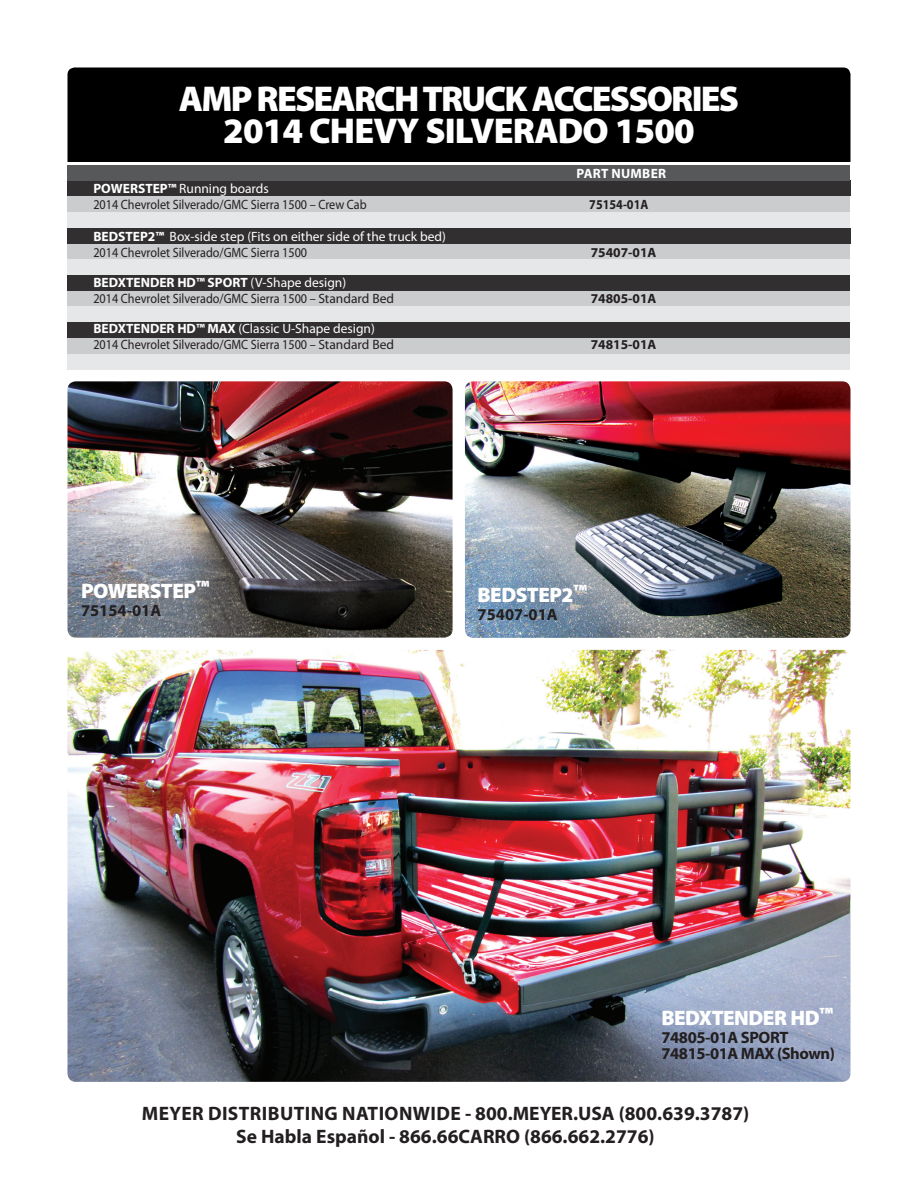
<style>
.page{position:relative;width:918px;height:1188px;background:#fff}
.page>*{position:absolute;margin:0;border:0;box-sizing:border-box;transform-origin:0 0}
.t1{font:900 36px "Myriad Pro";letter-spacing:-.05em;color:#fff}
.t2{font:900 36px "Myriad Pro";letter-spacing:-.025em;color:#fff}
.t3{font:900 21px "Myriad Pro";letter-spacing:-.025em;color:#fff}
.t4{font:700 19.5px "Myriad Pro";letter-spacing:.02em;color:#231f20}
.t5{font:700 19.5px "Myriad Pro";color:#231f20}
.t6{font:700 16.5px "Myriad Pro";letter-spacing:-.025em;color:#231f20}
.t7{font:700 16.5px "Myriad Pro";color:#231f20}
.t8{font:13.5px "Myriad Pro";color:#231f20;scale:.9 1}
.t9{font:13.5px "Myriad Pro";color:#fff}
.t10{font:700 13.5px "Myriad Pro";color:#fff}
.t11{font:700 13.5px "Myriad Pro";color:#231f20}
.t12{font:700 13.5px "Myriad Pro";letter-spacing:.02em;color:#fff}
.t13{font:700 13.5px "Myriad Pro";color:#231f20;scale:.9 1}
.s1{font-weight:700}
.s2{font-weight:400}
</style>
<div class="page">
<div style="left:68px;top:68px;width:783px;height:94px;background:#000001"></div>
<div style="left:68px;top:166px;width:782px;height:202px;background:#cbccce"></div>
<div style="left:68px;top:181px;width:783px;height:15px;background:#312f30"></div>
<div style="left:68px;top:260px;width:782px;height:15px;background:#e6e7e9"></div>
<div style="left:68px;top:306px;width:782px;height:15px;background:#e6e7e9"></div>
<div style="left:68px;top:354px;width:782px;height:16px;background:#e6e7e9"></div>
<div style="left:68px;top:228px;width:783px;height:15px;background:#312f30"></div>
<div style="left:68px;top:166px;width:782px;height:15px;background:#57585a"></div>
<div style="left:68px;top:212px;width:782px;height:15px;background:#e6e7e9"></div>
<div style="left:68px;top:275px;width:782px;height:16px;background:#312f30"></div>
<div style="left:68px;top:322px;width:782px;height:15px;background:#312f30"></div>
<img style="left:465px;top:381px;width:385px;height:257px">
<img style="left:68px;top:381px;width:385px;height:257px">
<img style="left:68px;top:650px;width:782px;height:432px">
<p class="t1" style="left:179px;top:75px;width:562px">AMP RESEARCH TRUCK ACCESSORIES</p>
<p class="t2" style="left:223px;top:107px;width:473px">2014 CHEVY SILVERADO 1500</p>
<p class="t12" style="left:576px;top:165px;width:91px">PART NUMBER</p>
<p class="t9" style="left:93px;top:180px;width:177px"><span class="s1">POWERSTEP™</span> Running boards</p>
<p class="t8" style="left:93px;top:197px;width:305px">2014 Chevrolet Silverado/GMC Sierra 1500 – Crew Cab</p>
<p class="t13" style="left:589px;top:196px;width:67px">75154-01A</p>
<p class="t9" style="left:93px;top:228px;width:354px"><span class="s1">BEDSTEP2™</span> Box-side step (Fits on either side of the truck bed)</p>
<p class="t8" style="left:93px;top:244px;width:239px">2014 Chevrolet Silverado/GMC Sierra 1500</p>
<p class="t11" style="left:591px;top:244px;width:67px">75407-01A</p>
<p class="t10" style="left:93px;top:274px;width:254px">BEDXTENDER HD™ SPORT <span class="s2">(V-Shape design)</span></p>
<p class="t8" style="left:93px;top:290px;width:336px">2014 Chevrolet Silverado/GMC Sierra 1500 – Standard Bed</p>
<p class="t11" style="left:591px;top:290px;width:67px">74805-01A</p>
<p class="t9" style="left:93px;top:320px;width:283px"><span class="s1">BEDXTENDER HD™ MAX</span> (Classic U-Shape design)</p>
<p class="t8" style="left:93px;top:336px;width:336px">2014 Chevrolet Silverado/GMC Sierra 1500 – Standard Bed</p>
<p class="t11" style="left:591px;top:336px;width:67px">74815-01A</p>
<p class="t3" style="left:81px;top:577px;width:130px">POWERSTEP™</p>
<p class="t7" style="left:81px;top:600px;width:82px">75154-01A</p>
<p class="t3" style="left:478px;top:581px;width:111px">BEDSTEP2™</p>
<p class="t7" style="left:478px;top:604px;width:82px">75407-01A</p>
<p class="t3" style="left:662px;top:1003px;width:173px">BEDXTENDER HD™</p>
<p class="t6" style="left:662px;top:1026px;width:128px">74805-01A SPORT</p>
<p class="t6" style="left:662px;top:1043px;width:175px">74815-01A MAX (Shown)</p>
<p class="t4" style="left:142px;top:1101px;width:609px">MEYER DISTRIBUTING NATIONWIDE - 800.MEYER.USA (800.639.3787)</p>
<p class="t5" style="left:236px;top:1123px;width:420px">Se Habla Español - 866.66CARRO (866.662.2776)</p>
</div>
